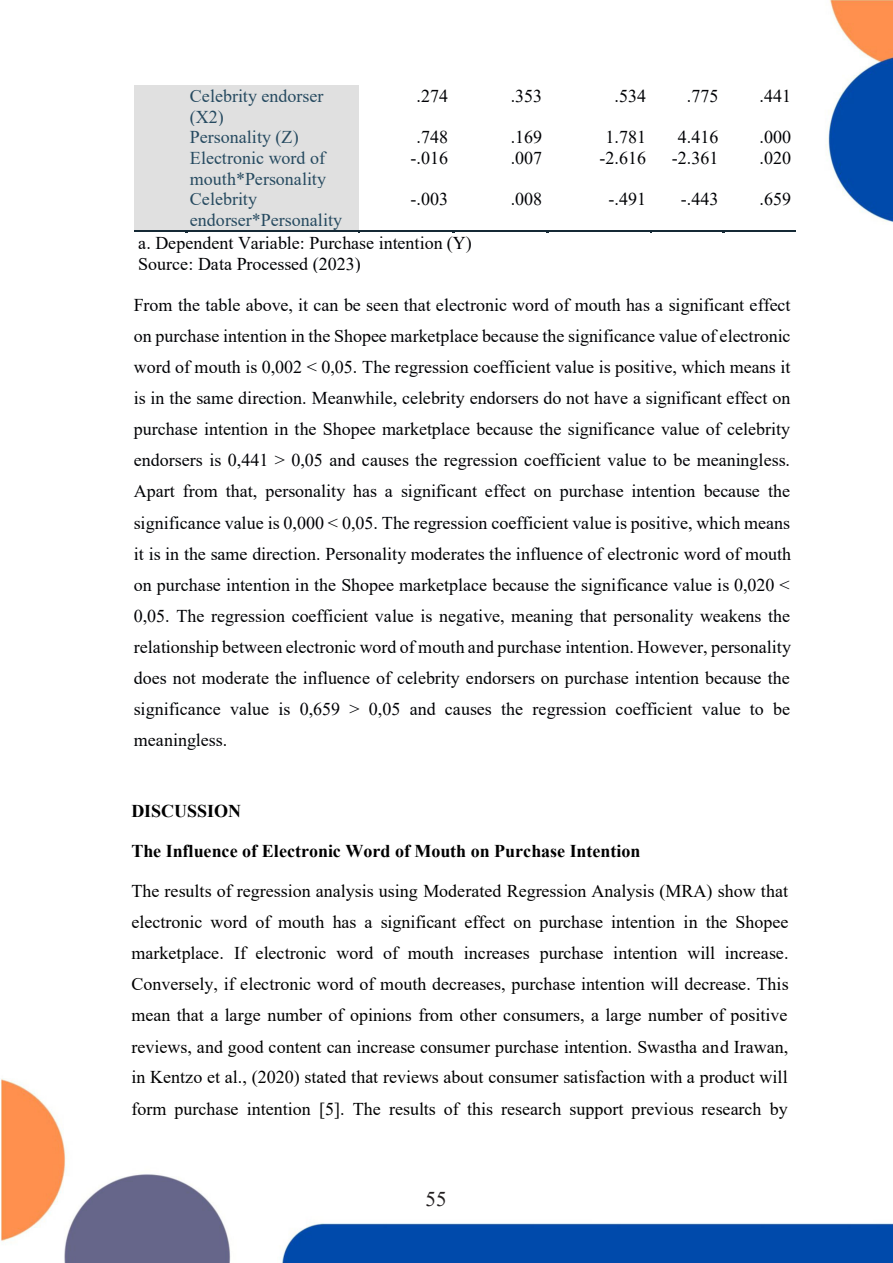
<style>
.page{position:relative;width:893px;height:1263px;background:#fff}
.page>*{position:absolute;margin:0;border:0;box-sizing:border-box;transform-origin:0 0}
.t1{font:21px "Times New Roman";color:#231f20}
.t2{font:18px/31px "Times New Roman";color:#010205}
.t3{font:18px/31px "Times New Roman";color:#000;text-align:justify}
.t4{font:18px/20.7px "Times New Roman";color:#264a60}
.t5{font:700 18px "Times New Roman";color:#000}
</style>
<div class="page">
<img style="left:1px;top:1px;width:892px;height:1262px">
<div style="left:134px;top:85px;width:51px;height:41px;background:#e0e0e0"></div>
<div style="left:185px;top:85px;width:174px;height:21px;background:#e0e0e0"></div>
<div style="left:185px;top:106px;width:174px;height:20px;background:#e0e0e0"></div>
<div style="left:359px;top:85px;width:93px;height:41px;background:#fff"></div>
<div style="left:452px;top:85px;width:95px;height:41px;background:#fff"></div>
<div style="left:547px;top:85px;width:104px;height:41px;background:#fff"></div>
<div style="left:651px;top:85px;width:72px;height:41px;background:#fff"></div>
<div style="left:723px;top:85px;width:72px;height:41px;background:#fff"></div>
<div style="left:134px;top:126px;width:51px;height:21px;background:#e0e0e0"></div>
<div style="left:185px;top:126px;width:174px;height:21px;background:#e0e0e0"></div>
<div style="left:359px;top:126px;width:93px;height:21px;background:#fff"></div>
<div style="left:452px;top:126px;width:95px;height:21px;background:#fff"></div>
<div style="left:547px;top:126px;width:104px;height:21px;background:#fff"></div>
<div style="left:651px;top:126px;width:72px;height:21px;background:#fff"></div>
<div style="left:723px;top:126px;width:72px;height:21px;background:#fff"></div>
<div style="left:134px;top:147px;width:51px;height:42px;background:#e0e0e0"></div>
<div style="left:185px;top:147px;width:174px;height:21px;background:#e0e0e0"></div>
<div style="left:185px;top:168px;width:174px;height:21px;background:#e0e0e0"></div>
<div style="left:359px;top:147px;width:93px;height:42px;background:#fff"></div>
<div style="left:452px;top:147px;width:95px;height:42px;background:#fff"></div>
<div style="left:547px;top:147px;width:104px;height:42px;background:#fff"></div>
<div style="left:651px;top:147px;width:72px;height:42px;background:#fff"></div>
<div style="left:723px;top:147px;width:72px;height:42px;background:#fff"></div>
<div style="left:134px;top:189px;width:51px;height:41px;background:#e0e0e0"></div>
<div style="left:185px;top:189px;width:174px;height:20px;background:#e0e0e0"></div>
<div style="left:185px;top:209px;width:174px;height:21px;background:#e0e0e0"></div>
<div style="left:359px;top:189px;width:93px;height:41px;background:#fff"></div>
<div style="left:452px;top:189px;width:95px;height:41px;background:#fff"></div>
<div style="left:547px;top:189px;width:104px;height:41px;background:#fff"></div>
<div style="left:651px;top:189px;width:72px;height:41px;background:#fff"></div>
<div style="left:723px;top:189px;width:72px;height:41px;background:#fff"></div>
<div style="left:134px;top:232px;width:661px;height:21px;background:#fff"></div>
<div style="left:134px;top:253px;width:661px;height:20px;background:#fff"></div>
<div style="left:134px;top:273px;width:661px;height:21px;background:#fff"></div>
<div style="left:134px;top:294px;width:661px;height:31px;background:#fff"></div>
<div style="left:134px;top:325px;width:661px;height:31px;background:#fff"></div>
<div style="left:134px;top:356px;width:661px;height:31px;background:#fff"></div>
<div style="left:134px;top:387px;width:661px;height:31px;background:#fff"></div>
<div style="left:134px;top:418px;width:661px;height:32px;background:#fff"></div>
<div style="left:134px;top:450px;width:661px;height:31px;background:#fff"></div>
<div style="left:134px;top:481px;width:661px;height:31px;background:#fff"></div>
<div style="left:134px;top:512px;width:661px;height:31px;background:#fff"></div>
<div style="left:134px;top:543px;width:661px;height:31px;background:#fff"></div>
<div style="left:134px;top:574px;width:661px;height:31px;background:#fff"></div>
<div style="left:134px;top:605px;width:661px;height:31px;background:#fff"></div>
<div style="left:134px;top:636px;width:661px;height:31px;background:#fff"></div>
<div style="left:134px;top:667px;width:661px;height:31px;background:#fff"></div>
<div style="left:134px;top:698px;width:661px;height:31px;background:#fff"></div>
<div style="left:134px;top:729px;width:661px;height:31px;background:#fff"></div>
<hr style="left:134px;top:230px;width:52px;height:2px;background:#152935">
<hr style="left:188px;top:230px;width:171px;height:2px;background:#152935">
<hr style="left:361px;top:230px;width:92px;height:2px;background:#152935">
<hr style="left:455px;top:230px;width:92px;height:2px;background:#152935">
<hr style="left:549px;top:230px;width:102px;height:2px;background:#152935">
<hr style="left:653px;top:230px;width:70px;height:2px;background:#152935">
<hr style="left:725px;top:230px;width:70px;height:2px;background:#152935">
<p class="t4" style="left:190px;top:85px;width:135px">Celebrity endorser (X2)</p>
<p class="t2" style="left:416px;top:80px;width:33px">.274</p>
<p class="t2" style="left:511px;top:80px;width:33px">.353</p>
<p class="t2" style="left:615px;top:80px;width:33px">.534</p>
<p class="t2" style="left:687px;top:80px;width:33px">.775</p>
<p class="t2" style="left:759px;top:80px;width:33px">.441</p>
<p class="t4" style="left:190px;top:126px;width:110px">Personality (Z)</p>
<p class="t2" style="left:416px;top:121px;width:33px">.748</p>
<p class="t2" style="left:511px;top:121px;width:33px">.169</p>
<p class="t2" style="left:606px;top:121px;width:42px">1.781</p>
<p class="t2" style="left:678px;top:121px;width:42px">4.416</p>
<p class="t2" style="left:759px;top:121px;width:33px">.000</p>
<p class="t4" style="left:190px;top:147px;width:138px">Electronic word of mouth*Personality</p>
<p class="t2" style="left:410px;top:142px;width:39px">-.016</p>
<p class="t2" style="left:511px;top:142px;width:33px">.007</p>
<p class="t2" style="left:600px;top:142px;width:48px">-2.616</p>
<p class="t2" style="left:672px;top:142px;width:48px">-2.361</p>
<p class="t2" style="left:759px;top:142px;width:33px">.020</p>
<p class="t4" style="left:190px;top:188px;width:154px">Celebrity endorser*Personality</p>
<p class="t2" style="left:410px;top:183px;width:39px">-.003</p>
<p class="t2" style="left:511px;top:183px;width:33px">.008</p>
<p class="t2" style="left:609px;top:183px;width:39px">-.491</p>
<p class="t2" style="left:681px;top:183px;width:39px">-.443</p>
<p class="t2" style="left:759px;top:183px;width:33px">.659</p>
<p class="t2" style="left:138px;top:232px;width:335px;line-height:20.7px">a. Dependent Variable: Purchase intention (Y)<br>Source: Data Processed (2023)</p>
<p class="t2" style="left:134px;top:289px;width:659px;text-align:justify">From the table above, it can be seen that electronic word of mouth has a significant effect on purchase intention in the Shopee marketplace because the significance value of electronic word of mouth is 0,002 &lt; 0,05. The regression coefficient value is positive, which means it is in the same direction. Meanwhile, celebrity endorsers do not have a significant effect on purchase intention in the Shopee marketplace because the significance value of celebrity endorsers is 0,441 &gt; 0,05 and causes the regression coefficient value to be meaningless.<br>Apart from that, personality has a significant effect on purchase intention because the significance value is 0,000 &lt; 0,05. The regression coefficient value is positive, which means it is in the same direction. Personality moderates the influence of electronic word of mouth on purchase intention in the Shopee marketplace because the significance value is 0,020 &lt; 0,05. The regression coefficient value is negative, meaning that personality weakens the relationship between electronic word of mouth and purchase intention. However, personality does not moderate the influence of celebrity endorsers on purchase intention because the significance value is 0,659 &gt; 0,05 and causes the regression coefficient value to be meaningless.</p>
<p class="t5" style="left:131px;top:798px;width:111px">DISCUSSION</p>
<p class="t5" style="left:131px;top:838px;width:511px">The Influence of Electronic Word of Mouth on Purchase Intention</p>
<p class="t3" style="left:131px;top:875px;width:659px">The results of regression analysis using Moderated Regression Analysis (MRA) show that electronic word of mouth has a significant effect on purchase intention in the Shopee marketplace. If electronic word of mouth increases purchase intention will increase.<br>Conversely, if electronic word of mouth decreases, purchase intention will decrease. This mean that a large number of opinions from other consumers, a large number of positive reviews, and good content can increase consumer purchase intention. Swastha and Irawan, in Kentzo et al., (2020) stated that reviews about consumer satisfaction with a product will form purchase intention [5]. The results of this research support previous research by</p>
<p class="t1" style="left:426px;top:1184px;width:22px">55</p>
</div>
